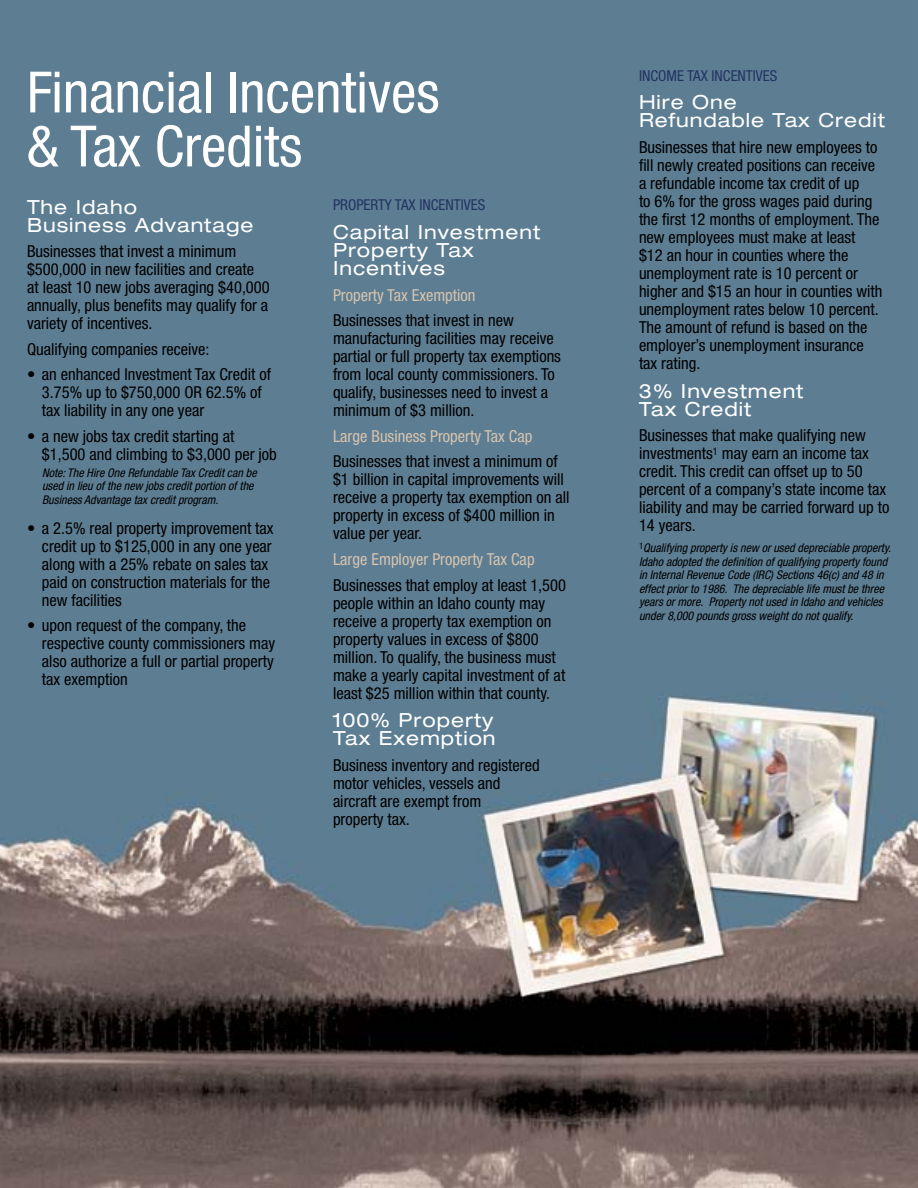
<style>
.page{position:relative;width:918px;height:1188px;background:#fff}
.page>*{position:absolute;margin:0;border:0;box-sizing:border-box;transform-origin:0 0}
.t1{font:condensed 57px/54px "Helvetica Neue";color:#fff}
.t2{font:expanded 19.5px/18px "Helvetica Neue";letter-spacing:.05em;color:#fff}
.t3{font:condensed 16.5px/18px "Helvetica Neue";color:#000}
.t4{font:condensed 16.5px "Helvetica Neue";color:#d6c3ad}
.t5{font:condensed 15px "Helvetica Neue";color:#233363}
.t6{font:italic condensed 12px/13.5px "Helvetica Neue";color:#000}
</style>
<div class="page">
<img style="left:0;top:0;width:918px;height:1188px">
<h1 class="t1" style="left:27px;top:65px;width:414px">Financial Incentives &amp; Tax Credits</h1>
<p class="t5" style="left:333px;top:196px;width:154px">PROPERTY TAX INCENTIVES</p>
<p class="t2" style="left:333px;top:223px;width:209px">Capital Investment<br>Property Tax<br>Incentives</p>
<p class="t4" style="left:333px;top:285px;width:144px">Property Tax Exemption</p>
<p class="t3" style="left:333px;top:311px;width:230px">Businesses that invest in new manufacturing facilities may receive partial or full property tax exemptions from local county commissioners. To qualify, businesses need to invest a minimum of $3 million.</p>
<p class="t4" style="left:333px;top:426px;width:201px">Large Business Property Tax Cap</p>
<p class="t3" style="left:333px;top:452px;width:238px">Businesses that invest a minimum of $1 billion in capital improvements will receive a property tax exemption on all property in excess of $400 million in value per year.</p>
<p class="t4" style="left:333px;top:550px;width:203px">Large Employer Property Tax Cap</p>
<p class="t3" style="left:333px;top:576px;width:235px">Businesses that employ at least 1,500 people within an Idaho county may receive a property tax exemption on property values in excess of $800 million. To qualify, the business must make a yearly capital investment of at least $25 million within that county.</p>
<p class="t2" style="left:333px;top:711px;width:164px">100% Property<br>Tax Exemption</p>
<p class="t3" style="left:333px;top:756px;width:208px">Business inventory and registered motor vehicles, vessels and aircraft are exempt from<br>property tax.</p>
<p class="t2" style="left:27px;top:198px;width:228px">The Idaho<br>Business Advantage</p>
<p class="t3" style="left:27px;top:242px;width:244px">Businesses that invest a minimum $500,000 in new facilities and create at least 10 new jobs averaging $40,000 annually, plus benefits may qualify for a variety of incentives.</p>
<p class="t3" style="left:27px;top:340px;width:184px">Qualifying companies receive:</p>
<p class="t3" style="left:42px;top:366px;width:230px;text-indent:-15px">• an enhanced Investment Tax Credit of<br>3.75% up to $750,000 OR 62.5% of tax liability in any one year</p>
<p class="t3" style="left:42px;top:427px;width:236px;text-indent:-15px">• a new jobs tax credit starting at $1,500 and climbing to $3,000 per job</p>
<p class="t6" style="left:42px;top:466px;width:216px">Note: The Hire One Refundable Tax Credit can be used in lieu of the new jobs credit portion of the<br>Business Advantage tax credit program.</p>
<p class="t3" style="left:42px;top:519px;width:233px;text-indent:-15px">• a 2.5% real property improvement tax credit up to $125,000 in any one year along with a 25% rebate on sales tax paid on construction materials for the new facilities</p>
<p class="t3" style="left:42px;top:616px;width:235px;text-indent:-15px">• upon request of the company, the respective county commissioners may also authorize a full or partial property tax exemption</p>
<p class="t5" style="left:639px;top:67px;width:140px">INCOME TAX INCENTIVES</p>
<p class="t2" style="left:639px;top:93px;width:247px">Hire One<br>Refundable Tax Credit</p>
<p class="t3" style="left:639px;top:138px;width:245px">Businesses that hire new employees to fill newly created positions can receive a refundable income tax credit of up<br>to 6% for the gross wages paid during the first 12 months of employment. The new employees must make at least $12 an hour in counties where the unemployment rate is 10 percent or higher and $15 an hour in counties with unemployment rates below 10 percent.<br>The amount of refund is based on the employer’s unemployment insurance tax rating.</p>
<p class="t2" style="left:639px;top:381px;width:166px">3% Investment<br>Tax Credit</p>
<p class="t3" style="left:639px;top:426px;width:252px">Businesses that make qualifying new investments<sup>1</sup> may earn an income tax credit. This credit can offset up to 50 percent of a company’s state income tax liability and may be carried forward up to 14 years.</p>
<p class="t6" style="left:639px;top:541px;width:254px"><sup>1</sup>Qualifying property is new or used depreciable property.<br>Idaho adopted the definition of qualifying property found in Internal Revenue Code (IRC) Sections 46(c) and 48 in effect prior to 1986. The depreciable life must be three years or more. Property not used in Idaho and vehicles under 8,000 pounds gross weight do not qualify.</p>
</div>
